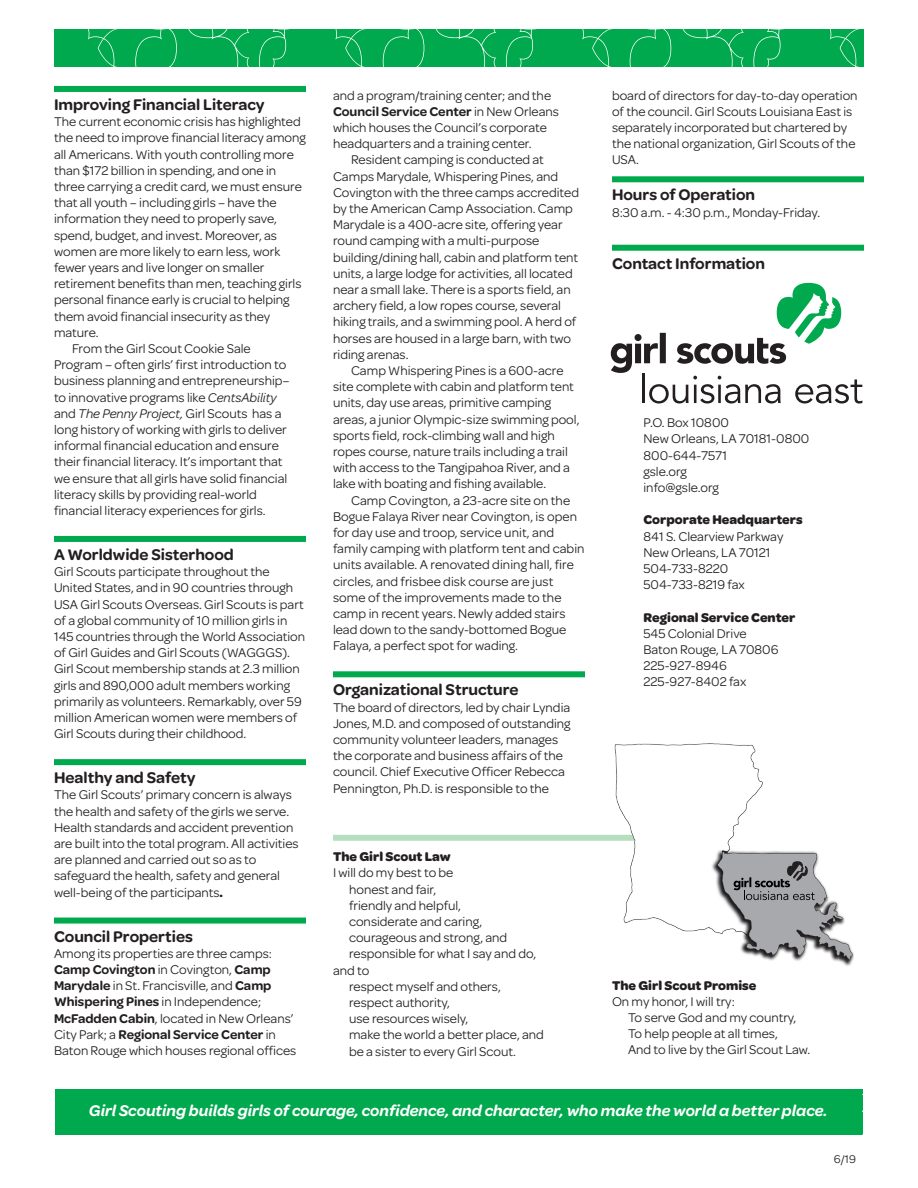
<style>
.page{position:relative;width:918px;height:1188px;background:#fff}
.page>*{position:absolute;margin:0;border:0;box-sizing:border-box;transform-origin:0 0}
.Rule{font:600 16.5px "Omnes Girl Scouts";color:#231f20}
.t1{font:italic 600 16.5px "Omnes Girl Scouts";color:#fff}
.No_Spacing{font:13.5px/16.2px "Omnes Girl Scouts";color:#231f20}
.Body_Text{font:13.5px "Omnes Girl Scouts";color:#231f20}
.style41{font:13.5px "Omnes Girl Scouts";color:#231f20}
.style41-2{font:700 13.5px "Omnes Girl Scouts";color:#231f20}
.t2{font:12px "Omnes Girl Scouts";color:#231f20}
.s1{font-style:italic}
.s2{font-weight:700}
.s3{font-weight:600}
</style>
<div class="page">
<div style="left:333px;top:835px;width:332px;height:6px;background:#b8dec0"></div>
<svg style="left:54px;top:29px;width:810px;height:37px;background:#09ac54"></svg>
<div style="left:54px;top:86px;width:252px;height:6px;background:#00a94e"></div>
<div style="left:54px;top:536px;width:252px;height:6px;background:#00a94e"></div>
<div style="left:54px;top:759px;width:252px;height:6px;background:#00a94e"></div>
<div style="left:54px;top:918px;width:252px;height:6px;background:#00a94e"></div>
<div style="left:56px;top:1089px;width:806px;height:46px;background:#00a94e"></div>
<img style="left:612px;top:743px;width:242px;height:223px">
<div style="left:742px;top:873px;width:63px;height:28px;background:#a8a9ad"></div>
<svg style="left:734px;top:861px;width:81px;height:39px"></svg>
<div style="left:333px;top:671px;width:252px;height:6px;background:#00a94e"></div>
<div style="left:612px;top:176px;width:252px;height:6px;background:#00a94e"></div>
<div style="left:612px;top:245px;width:252px;height:6px;background:#00a94e"></div>
<svg style="left:611px;top:283px;width:251px;height:121px"></svg>
<p class="Rule" style="left:54px;top:93px;width:212px">Improving Financial Literacy</p>
<p class="No_Spacing" style="left:54px;top:113px;width:253px">The current economic crisis has highlighted the need to improve financial literacy among all Americans. With youth controlling more than $172 billion in spending, and one in three carrying a credit card, we must ensure that all youth – including girls – have the information they need to properly save, spend, budget, and invest. Moreover, as women are more likely to earn less, work fewer years and live longer on smaller retirement benefits than men, teaching girls personal finance early is crucial to helping them avoid financial insecurity as they mature.</p>
<p class="No_Spacing" style="left:54px;top:340px;width:237px;text-indent:18px">From the Girl Scout Cookie Sale Program – often girls’ first introduction to business planning and entrepreneurship– to innovative programs like <span class="s1">CentsAbility </span>and <span class="s1">The Penny Project,</span> Girl Scouts has a long history of working with girls to deliver informal financial education and ensure their financial literacy. It’s important that we ensure that all girls have solid financial literacy skills by providing real-world financial literacy experiences for girls.</p>
<p class="Rule" style="left:54px;top:543px;width:181px">A Worldwide Sisterhood</p>
<p class="No_Spacing" style="left:54px;top:563px;width:253px">Girl Scouts participate throughout the United States, and in 90 countries through USA Girl Scouts Overseas. Girl Scouts is part of a global community of 10 million girls in 145 countries through the World Association of Girl Guides and Girl Scouts (WAGGGS).<br>Girl Scout membership stands at 2.3 million girls and 890,000 adult members working primarily as volunteers. Remarkably, over 59 million American women were members of Girl Scouts during their childhood.</p>
<p class="Rule" style="left:54px;top:766px;width:143px">Healthy and Safety</p>
<p class="No_Spacing" style="left:54px;top:786px;width:246px">The Girl Scouts’ primary concern is always the health and safety of the girls we serve.<br>Health standards and accident prevention are built into the total program. All activities are planned and carried out so as to safeguard the health, safety and general well-being of the participants<span class="s2">.</span></p>
<p class="Rule" style="left:54px;top:924px;width:141px">Council Properties</p>
<p class="No_Spacing" style="left:54px;top:944px;width:244px">Among its properties are three camps:<br><span class="s3">Camp Covington</span> in Covington, <span class="s3">Camp Marydale</span> in St. Francisville, and <span class="s3">Camp Whispering Pines</span> in Independence; <span class="s3">McFadden Cabin</span>, located in New Orleans’ City Park; a <span class="s3">Regional Service Center</span> in Baton Rouge which houses regional offices</p>
<p class="No_Spacing" style="left:333px;top:86px;width:228px">and a program/training center; and the <span class="s3">Council Service Center</span> in New Orleans which houses the Council’s corporate headquarters and a training center.</p>
<p class="No_Spacing" style="left:333px;top:151px;width:248px;text-indent:18px">Resident camping is conducted at Camps Marydale, Whispering Pines, and Covington with the three camps accredited by the American Camp Association. Camp Marydale is a 400-acre site, offering year round camping with a multi-purpose building/dining hall, cabin and platform tent units, a large lodge for activities, all located near a small lake. There is a sports field, an archery field, a low ropes course, several hiking trails, and a swimming pool. A herd of horses are housed in a large barn, with two riding arenas.</p>
<p class="No_Spacing" style="left:333px;top:362px;width:248px;text-indent:18px">Camp Whispering Pines is a 600-acre site complete with cabin and platform tent units, day use areas, primitive camping areas, a junior Olympic-size swimming pool, sports field, rock-climbing wall and high ropes course, nature trails including a trail with access to the Tangipahoa River, and a lake with boating and fishing available.</p>
<p class="No_Spacing" style="left:333px;top:491px;width:253px;text-indent:18px">Camp Covington, a 23-acre site on the Bogue Falaya River near Covington, is open for day use and troop, service unit, and family camping with platform tent and cabin units available. A renovated dining hall, fire circles, and frisbee disk course are just some of the improvements made to the camp in recent years. Newly added stairs lead down to the sandy-bottomed Bogue Falaya, a perfect spot for wading.</p>
<p class="Rule" style="left:333px;top:678px;width:187px">Organizational Structure</p>
<p class="No_Spacing" style="left:333px;top:698px;width:239px">The board of directors, led by chair Lyndia Jones, M.D. and composed of outstanding community volunteer leaders, manages the corporate and business affairs of the council. Chief Executive Officer Rebecca Pennington, Ph.D. is responsible to the</p>
<p class="style41-2" style="left:333px;top:847px;width:119px">The Girl Scout Law</p>
<p class="Body_Text" style="left:333px;top:864px;width:122px">I will do my best to be</p>
<p class="Body_Text" style="left:349px;top:880px;width:89px">honest and fair,</p>
<p class="Body_Text" style="left:349px;top:896px;width:114px">friendly and helpful,</p>
<p class="Body_Text" style="left:349px;top:912px;width:135px">considerate and caring,</p>
<p class="Body_Text" style="left:349px;top:929px;width:160px">courageous and strong, and</p>
<p class="Body_Text" style="left:349px;top:945px;width:189px">responsible for what I say and do,</p>
<p class="Body_Text" style="left:333px;top:961px;width:38px">and to</p>
<p class="Body_Text" style="left:349px;top:977px;width:153px">respect myself and others,</p>
<p class="Body_Text" style="left:349px;top:993px;width:102px">respect authority,</p>
<p class="Body_Text" style="left:349px;top:1010px;width:121px">use resources wisely,</p>
<p class="Body_Text" style="left:349px;top:1026px;width:196px">make the world a better place, and</p>
<p class="Body_Text" style="left:349px;top:1042px;width:169px">be a sister to every Girl Scout.</p>
<p class="No_Spacing" style="left:612px;top:86px;width:247px">board of directors for day-to-day operation of the council. Girl Scouts Louisiana East is separately incorporated but chartered by the national organization, Girl Scouts of the USA.</p>
<p class="Rule" style="left:612px;top:183px;width:145px">Hours of Operation</p>
<p class="No_Spacing" style="left:612px;top:203px;width:210px">8:30 a.m. - 4:30 p.m., Monday-Friday.</p>
<p class="Rule" style="left:612px;top:251px;width:155px">Contact Information</p>
<p class="No_Spacing" style="left:644px;top:414px;width:87px">P.O. Box 10800</p>
<p class="No_Spacing" style="left:644px;top:430px;width:167px">New Orleans, LA 70181-0800</p>
<p class="No_Spacing" style="left:644px;top:446px;width:85px">800-644-7571</p>
<p class="No_Spacing" style="left:644px;top:462px;width:45px">gsle.org</p>
<p class="No_Spacing" style="left:644px;top:479px;width:77px">info@gsle.org</p>
<p class="style41-2" style="left:644px;top:510px;width:161px">Corporate Headquarters</p>
<p class="No_Spacing" style="left:644px;top:527px;width:141px">841 S. Clearview Parkway</p>
<p class="No_Spacing" style="left:644px;top:543px;width:129px">New Orleans, LA 70121</p>
<p class="No_Spacing" style="left:644px;top:560px;width:86px">504-733-8220</p>
<p class="No_Spacing" style="left:644px;top:576px;width:103px">504-733-8219 fax</p>
<p class="style41-2" style="left:644px;top:607px;width:153px">Regional Service Center</p>
<p class="No_Spacing" style="left:644px;top:624px;width:105px">545 Colonial Drive</p>
<p class="No_Spacing" style="left:644px;top:641px;width:136px">Baton Rouge, LA 70806</p>
<p class="No_Spacing" style="left:644px;top:657px;width:85px">225-927-8946</p>
<p class="No_Spacing" style="left:644px;top:673px;width:104px">225-927-8402 fax</p>
<p class="style41-2" style="left:612px;top:975px;width:146px">The Girl Scout Promise</p>
<p class="style41" style="left:612px;top:992px;width:124px">On my honor, I will try:</p>
<p class="style41" style="left:628px;top:1008px;width:170px">To serve God and my country,</p>
<p class="style41" style="left:628px;top:1025px;width:151px">To help people at all times,</p>
<p class="style41" style="left:628px;top:1041px;width:184px">And to live by the Girl Scout Law.</p>
<p class="t1" style="left:89px;top:1099px;width:740px">Girl Scouting builds girls of courage, confidence, and character, who make the world a better place.</p>
<p class="t2" style="left:834px;top:1151px;width:24px">6/19</p>
</div>
